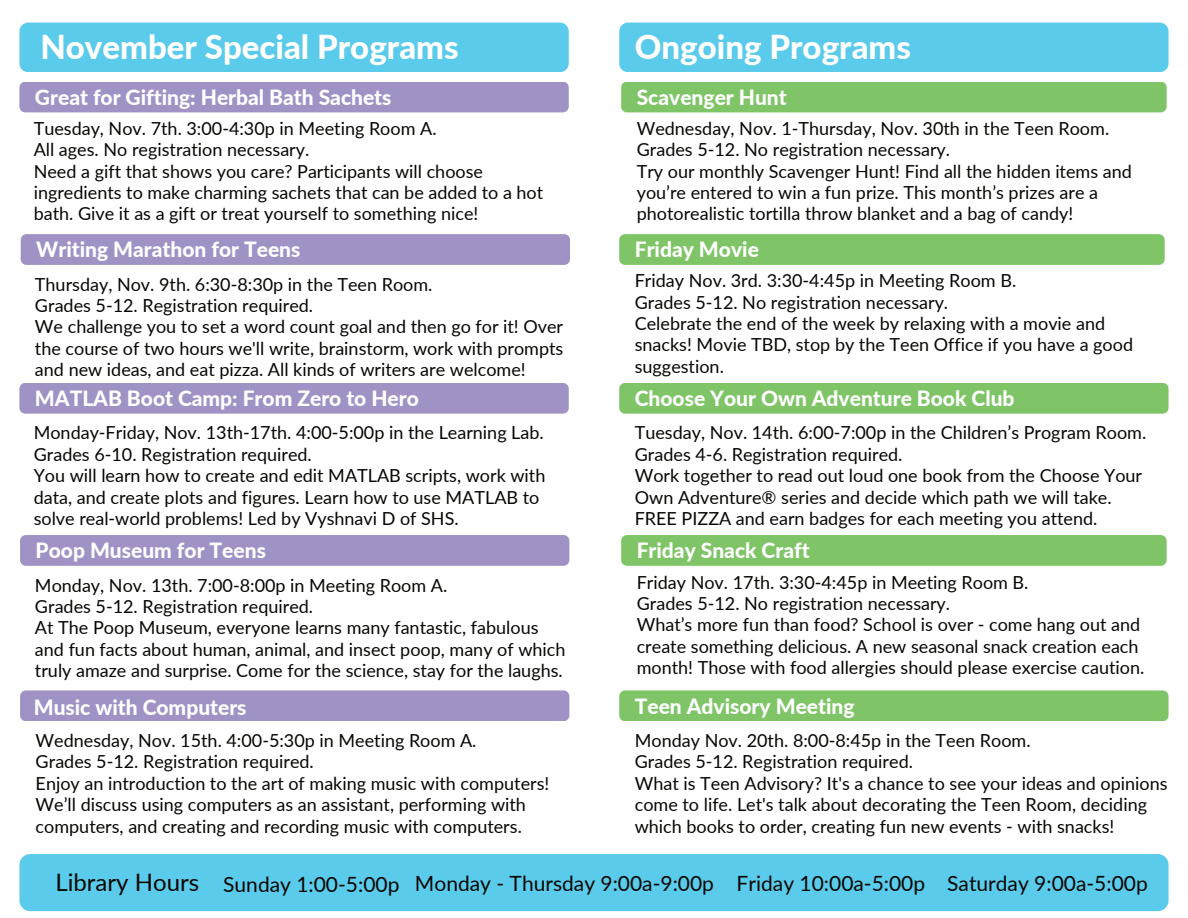
<style>
.page{position:relative;width:1188px;height:918px;background:#fff}
.page>*{position:absolute;margin:0;border:0;box-sizing:border-box;transform-origin:0 0}
.t1{font:800 33px "Lato";color:#fff}
.t2{font:24px "Lato";color:#080704}
.t3{font:800 21px "Lato";color:#fff}
.t4{font:21px "Lato";color:#080704}
.t5{font:18px/21.3px "Lato";color:#080704}
</style>
<div class="page">
<div style="left:19px;top:82px;width:550px;height:30px;background:#a192c6;border-radius:6px"></div>
<div style="left:619px;top:234px;width:546px;height:31px;background:#7fc567;border-radius:6px"></div>
<div style="left:621px;top:535px;width:546px;height:31px;background:#7fc567;border-radius:6px"></div>
<div style="left:20px;top:535px;width:549px;height:31px;background:#a192c6;border-radius:6px"></div>
<div style="left:21px;top:234px;width:549px;height:31px;background:#a192c6;border-radius:6px"></div>
<div style="left:19px;top:854px;width:1150px;height:57px;background:#5acbea;border-radius:11px"></div>
<div style="left:19px;top:23px;width:550px;height:49px;background:#5acbea;border-radius:9px"></div>
<div style="left:619px;top:23px;width:550px;height:49px;background:#5acbea;border-radius:9px"></div>
<div style="left:619px;top:690px;width:550px;height:31px;background:#7fc567;border-radius:6px"></div>
<div style="left:20px;top:690px;width:549px;height:31px;background:#a192c6;border-radius:6px"></div>
<div style="left:619px;top:383px;width:550px;height:31px;background:#7fc567;border-radius:6px"></div>
<div style="left:19px;top:383px;width:550px;height:31px;background:#a192c6;border-radius:6px"></div>
<div style="left:621px;top:82px;width:546px;height:30px;background:#7fc567;border-radius:6px"></div>
<h1 class="t1" style="left:40px;top:23px;width:420px">November Special Programs</h1>
<p class="t3" style="left:35px;top:82px;width:358px">Great for Gifting: Herbal Bath Sachets</p>
<p class="t5" style="left:34px;top:117px;width:511px">Tuesday, Nov. 7th. 3:00-4:30p in Meeting Room A.<br>All ages. No registration necessary.<br>Need a gift that shows you care? Participants will choose ingredients to make charming sachets that can be added to a hot bath. Give it as a gift or treat yourself to something nice!</p>
<p class="t3" style="left:36px;top:234px;width:266px">Writing Marathon for Teens</p>
<p class="t5" style="left:35px;top:273px;width:530px">Thursday, Nov. 9th. 6:30-8:30p in the Teen Room.<br>Grades 5-12. Registration required.<br>We challenge you to set a word count goal and then go for it! Over the course of two hours we'll write, brainstorm, work with prompts and new ideas, and eat pizza. All kinds of writers are welcome!</p>
<p class="t3" style="left:35px;top:383px;width:385px">MATLAB Boot Camp: From Zero to Hero</p>
<p class="t5" style="left:34px;top:422px;width:513px">Monday-Friday, Nov. 13th-17th. 4:00-5:00p in the Learning Lab.<br>Grades 6-10. Registration required.<br>You will learn how to create and edit MATLAB scripts, work with data, and create plots and figures. Learn how to use MATLAB to solve real-world problems! Led by Vyshnavi D of SHS.</p>
<p class="t3" style="left:36px;top:535px;width:232px">Poop Museum for Teens</p>
<p class="t5" style="left:35px;top:574px;width:532px">Monday, Nov. 13th. 7:00-8:00p in Meeting Room A.<br>Grades 5-12. Registration required.<br>At The Poop Museum, everyone learns many fantastic, fabulous and fun facts about human, animal, and insect poop, many of which truly amaze and surprise. Come for the science, stay for the laughs.</p>
<p class="t3" style="left:34px;top:692px;width:214px">Music with Computers</p>
<p class="t5" style="left:36px;top:729px;width:515px">Wednesday, Nov. 15th. 4:00-5:30p in Meeting Room A.<br>Grades 5-12. Registration required.<br>Enjoy an introduction to the art of making music with computers!<br>We’ll discuss using computers as an assistant, performing with computers, and creating and recording music with computers.</p>
<h1 class="t1" style="left:635px;top:23px;width:278px">Ongoing Programs</h1>
<p class="t3" style="left:637px;top:81px;width:152px">Scavenger Hunt</p>
<p class="t5" style="left:637px;top:117px;width:497px">Wednesday, Nov. 1-Thursday, Nov. 30th in the Teen Room.<br>Grades 5-12. No registration necessary.<br>Try our monthly Scavenger Hunt! Find all the hidden items and you’re entered to win a fun prize. This month’s prizes are a photorealistic tortilla throw blanket and a bag of candy!</p>
<p class="t3" style="left:635px;top:234px;width:126px">Friday Movie</p>
<p class="t5" style="left:635px;top:269px;width:500px">Friday Nov. 3rd. 3:30-4:45p in Meeting Room B.<br>Grades 5-12. No registration necessary.<br>Celebrate the end of the week by relaxing with a movie and snacks! Movie TBD, stop by the Teen Office if you have a good suggestion.</p>
<p class="t3" style="left:635px;top:383px;width:381px">Choose Your Own Adventure Book Club</p>
<p class="t5" style="left:635px;top:422px;width:513px">Tuesday, Nov. 14th. 6:00-7:00p in the Children’s Program Room.<br>Grades 4-6. Registration required.<br>Work together to read out loud one book from the Choose Your Own Adventure® series and decide which path we will take.<br>FREE PIZZA and earn badges for each meeting you attend.</p>
<p class="t3" style="left:637px;top:535px;width:174px">Friday Snack Craft</p>
<p class="t5" style="left:637px;top:571px;width:509px">Friday Nov. 17th. 3:30-4:45p in Meeting Room B.<br>Grades 5-12. No registration necessary.<br>What’s more fun than food? School is over - come hang out and create something delicious. A new seasonal snack creation each month! Those with food allergies should please exercise caution.</p>
<p class="t3" style="left:635px;top:690px;width:221px">Teen Advisory Meeting</p>
<p class="t5" style="left:635px;top:729px;width:534px">Monday Nov. 20th. 8:00-8:45p in the Teen Room.<br>Grades 5-12. Registration required.<br>What is Teen Advisory? It's a chance to see your ideas and opinions come to life. Let's talk about decorating the Teen Room, deciding which books to order, creating fun new events - with snacks!</p>
<h2 class="t2" style="left:55px;top:865px;width:145px">Library Hours</h2>
<p class="t4" style="left:415px;top:868px;width:734px">Monday - Thursday 9:00a-9:00p Friday 10:00a-5:00p Saturday 9:00a-5:00p</p>
<p class="t4" style="left:223px;top:869px;width:178px">Sunday 1:00-5:00p</p>
</div>
